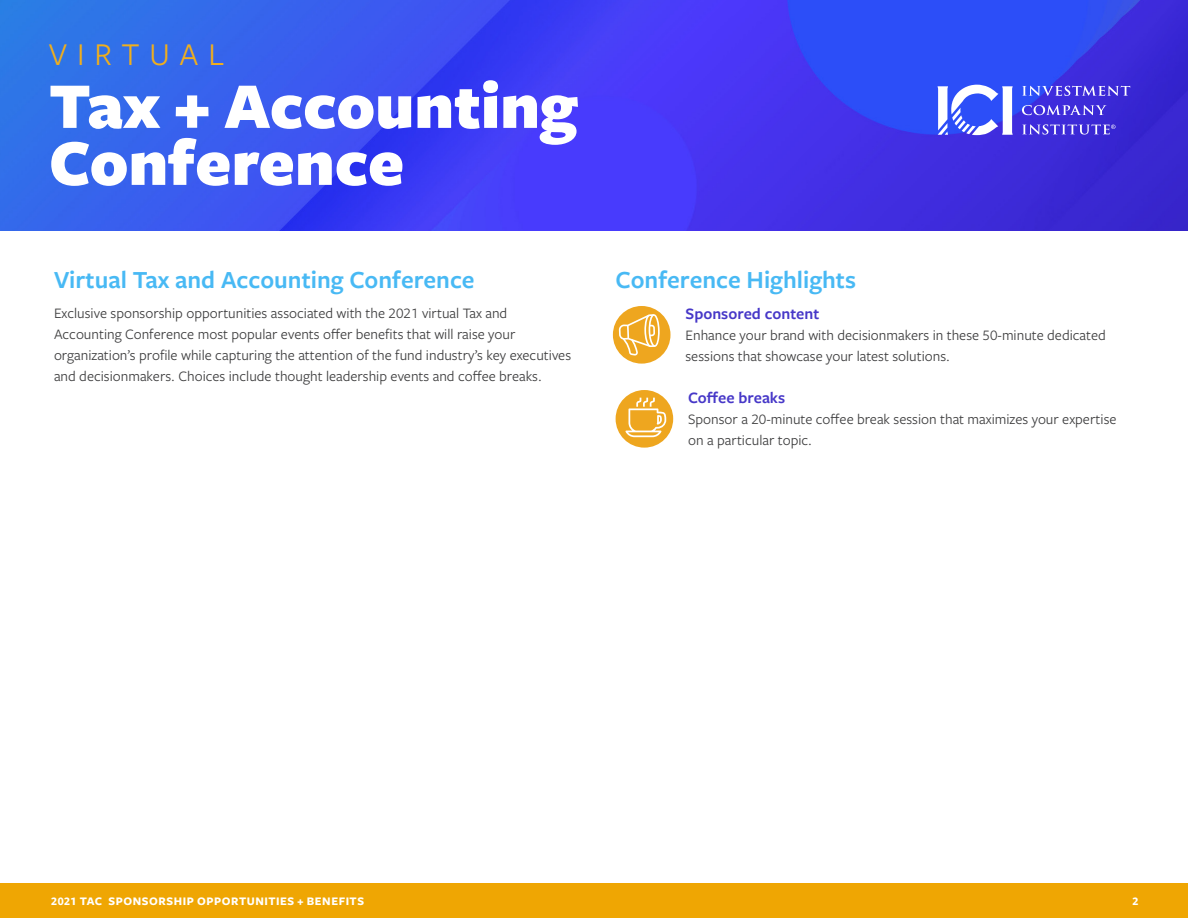
<style>
.page{position:relative;width:1188px;height:918px;background:#fff}
.page>*{position:absolute;margin:0;border:0;box-sizing:border-box;transform-origin:0 0}
.t1{font:900 67.5px/57px "Freight Sans Pro";color:#fff}
.t2{font:33px "Freight Sans Pro";letter-spacing:.3em;color:#f1af1c}
.t3{font:600 25.5px "Freight Sans Pro";color:#48b9f4}
.t4{font:600 16.5px "Freight Sans Pro";color:#4738c8}
.Text{font:15px/21px "Freight Sans Pro";color:#3e3e3f}
.t5{font:700 12px "Freight Sans Pro";letter-spacing:.045em;color:#fff}
</style>
<div class="page">
<div style="left:0;top:883px;width:1188px;height:35px;background:#efa603"></div>
<img style="left:0;top:0;width:1188px;height:230px">
<svg style="left:1022px;top:86px;width:108px;height:10px"></svg>
<svg style="left:1022px;top:105px;width:85px;height:10px"></svg>
<svg style="left:938px;top:85px;width:75px;height:50px"></svg>
<svg style="left:1022px;top:124px;width:94px;height:11px"></svg>
<div style="left:613px;top:306px;width:57px;height:58px;background:#eea61f;border-radius:50%"></div>
<svg style="left:619px;top:314px;width:41px;height:42px"></svg>
<div style="left:616px;top:390px;width:57px;height:58px;background:#eea61f;border-radius:50%"></div>
<svg style="left:625px;top:398px;width:41px;height:39px"></svg>
<h2 class="t2" style="left:49px;top:32px;width:177px">VIRTUAL</h2>
<h1 class="t1" style="left:49px;top:75px;width:530px">Tax + Accounting<br>Conference</h1>
<h1 class="t3" style="left:54px;top:262px;width:422px">Virtual Tax and Accounting Conference</h1>
<p class="Text" style="left:54px;top:302px;width:519px">Exclusive sponsorship opportunities associated with the 2021 virtual Tax and Accounting Conference most popular events offer benefits that will raise your organization’s profile while capturing the attention of the fund industry’s key executives and decisionmakers. Choices include thought leadership events and coffee breaks.</p>
<h1 class="t3" style="left:616px;top:262px;width:242px">Conference Highlights</h1>
<h2 class="t4" style="left:686px;top:303px;width:135px">Sponsored content</h2>
<p class="Text" style="left:686px;top:324px;width:422px">Enhance your brand with decisionmakers in these 50-minute dedicated sessions that showcase your latest solutions.</p>
<h2 class="t4" style="left:688px;top:387px;width:99px">Coffee breaks</h2>
<p class="Text" style="left:688px;top:408px;width:430px">Sponsor a 20-minute coffee break session that maximizes your expertise on a particular topic.</p>
<p class="t5" style="left:51px;top:892px;width:314px">2021 TAC SPONSORSHIP OPPORTUNITIES + BENEFITS</p>
<p class="t5" style="left:1132px;top:892px;width:7px">2</p>
</div>
